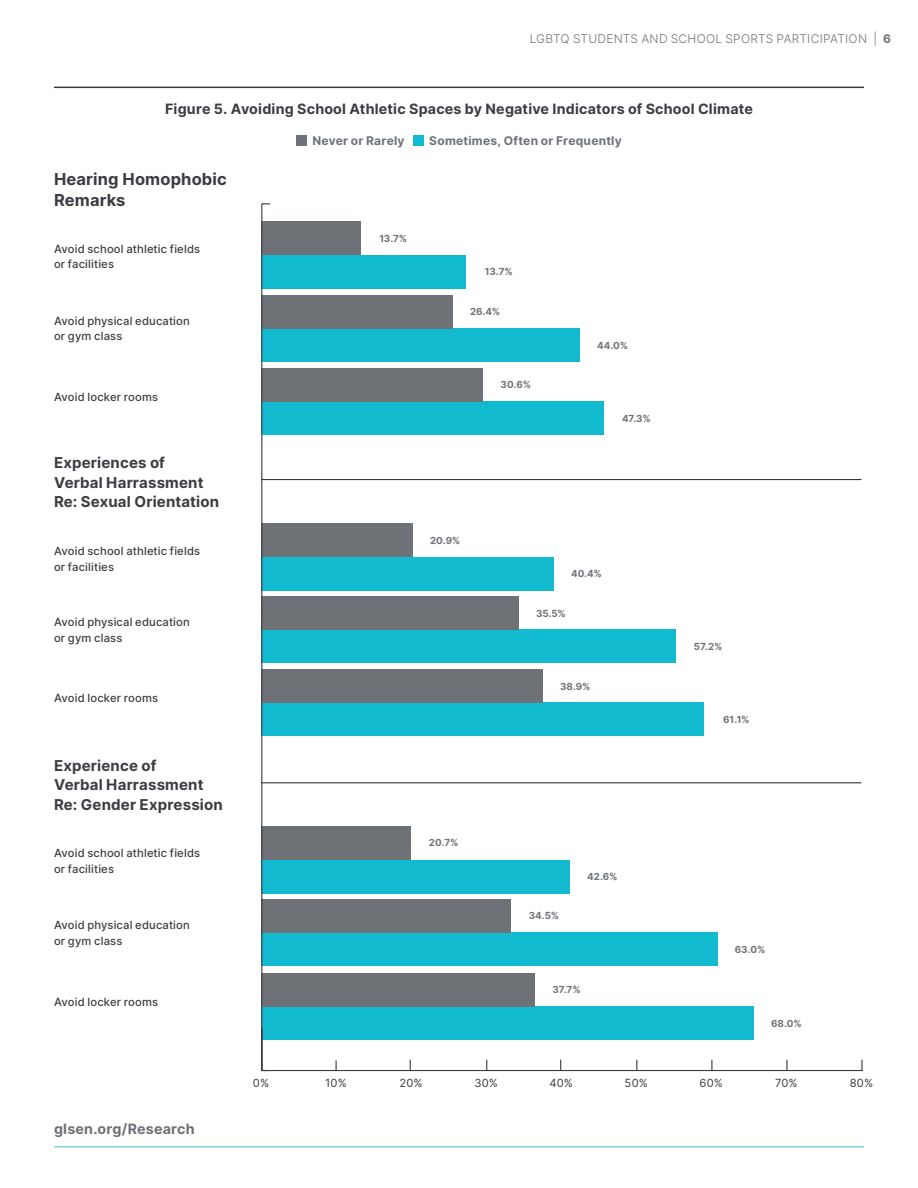
<style>
.page{position:relative;width:918px;height:1188px;background:#fff}
.page>*{position:absolute;margin:0;border:0;box-sizing:border-box;transform-origin:0 0}
.t1{font:700 16.5px/21px "Inter";letter-spacing:.01em;color:#3b3d42}
.t2{font:700 15px/19.5px "Inter";letter-spacing:.01em;color:#3b3d42}
.t3{font:700 14.25px "Inter";letter-spacing:.015em;color:#3b3d42}
.t4{font:700 14.25px "Inter";letter-spacing:.01em;color:#6e7277}
.t5{font:300 12px "Inter";letter-spacing:.02em;color:#6e7277}
.t6{font:700 12px "Inter";letter-spacing:.02em;color:#6e7277}
.t7{font:500 11.25px/15.8px "Inter";letter-spacing:.01em;color:#3b3d42}
.t8{font:11.25px "Inter";letter-spacing:.02em;color:#3b3d42}
.t9{font:700 9.75px "Inter";color:#6e7277}
.s1{font-weight:700}
</style>
<div class="page">
<hr style="left:54px;top:1146px;width:810px;height:2px;background:#80d2e4">
<hr style="left:54px;top:87px;width:810px;height:1px;background:#3b3d42">
<div style="left:296px;top:135px;width:11px;height:10px;background:#6e7277"></div>
<div style="left:413px;top:135px;width:11px;height:10px;background:#12bad0"></div>
<div style="left:261px;top:1007px;width:493px;height:33px;background:#12bad0"></div>
<div style="left:261px;top:973px;width:273px;height:34px;background:#6e7277"></div>
<div style="left:261px;top:933px;width:457px;height:33px;background:#12bad0"></div>
<div style="left:261px;top:899px;width:250px;height:34px;background:#6e7277"></div>
<div style="left:261px;top:860px;width:309px;height:33px;background:#12bad0"></div>
<div style="left:261px;top:826px;width:150px;height:34px;background:#6e7277"></div>
<div style="left:261px;top:702px;width:443px;height:34px;background:#12bad0"></div>
<div style="left:261px;top:669px;width:282px;height:34px;background:#6e7277"></div>
<div style="left:261px;top:630px;width:415px;height:33px;background:#12bad0"></div>
<div style="left:261px;top:596px;width:257px;height:34px;background:#6e7277"></div>
<div style="left:261px;top:557px;width:293px;height:33px;background:#12bad0"></div>
<div style="left:261px;top:524px;width:152px;height:33px;background:#6e7277"></div>
<div style="left:261px;top:402px;width:343px;height:33px;background:#12bad0"></div>
<div style="left:261px;top:368px;width:222px;height:34px;background:#6e7277"></div>
<div style="left:261px;top:328px;width:319px;height:34px;background:#12bad0"></div>
<div style="left:261px;top:295px;width:191px;height:33px;background:#6e7277"></div>
<div style="left:261px;top:255px;width:205px;height:34px;background:#12bad0"></div>
<div style="left:261px;top:221px;width:99px;height:34px;background:#6e7277"></div>
<hr style="left:262px;top:1070px;width:601px;height:1px;background:#3b3d42">
<hr style="left:261px;top:204px;width:1px;height:867px;background:#3b3d42">
<svg style="left:786px;top:1060px;width:2px;height:10px"></svg>
<svg style="left:861px;top:1060px;width:2px;height:10px"></svg>
<hr style="left:261px;top:479px;width:600px;height:1px;background:#231f20">
<hr style="left:261px;top:783px;width:600px;height:1px;background:#231f20">
<p class="t5" style="left:530px;top:30px;width:363px">LGBTQ STUDENTS AND SCHOOL SPORTS PARTICIPATION | <span class="s1">6</span></p>
<p class="t3" style="left:165px;top:98px;width:589px">Figure 5. Avoiding School Athletic Spaces by Negative Indicators of School Climate</p>
<p class="t6" style="left:312px;top:132px;width:94px">Never or Rarely</p>
<p class="t6" style="left:429px;top:132px;width:194px">Sometimes, Often or Frequently</p>
<h1 class="t1" style="left:54px;top:168px;width:174px">Hearing Homophobic<br>Remarks</h1>
<p class="t7" style="left:54px;top:240px;width:148px">Avoid school athletic fields or facilities</p>
<p class="t7" style="left:54px;top:312px;width:137px">Avoid physical education or gym class</p>
<p class="t7" style="left:54px;top:389px;width:106px">Avoid locker rooms</p>
<h2 class="t2" style="left:54px;top:453px;width:167px">Experiences of<br>Verbal Harrassment<br>Re: Sexual Orientation</h2>
<p class="t7" style="left:54px;top:543px;width:148px">Avoid school athletic fields or facilities</p>
<p class="t7" style="left:54px;top:614px;width:137px">Avoid physical education or gym class</p>
<p class="t7" style="left:54px;top:690px;width:106px">Avoid locker rooms</p>
<h2 class="t2" style="left:54px;top:755px;width:170px">Experience of<br>Verbal Harrassment<br>Re: Gender Expression</h2>
<p class="t7" style="left:54px;top:845px;width:148px">Avoid school athletic fields or facilities</p>
<p class="t7" style="left:54px;top:917px;width:137px">Avoid physical education or gym class</p>
<p class="t7" style="left:54px;top:994px;width:106px">Avoid locker rooms</p>
<p class="t4" style="left:54px;top:1118px;width:142px">glsen.org/Research</p>
<p class="t9" style="left:379px;top:231px;width:29px">13.7%</p>
<p class="t9" style="left:485px;top:264px;width:29px">13.7%</p>
<p class="t9" style="left:470px;top:304px;width:32px">26.4%</p>
<p class="t9" style="left:501px;top:378px;width:32px">30.6%</p>
<p class="t9" style="left:597px;top:338px;width:33px">44.0%</p>
<p class="t9" style="left:622px;top:411px;width:30px">47.3%</p>
<p class="t9" style="left:430px;top:533px;width:32px">20.9%</p>
<p class="t9" style="left:571px;top:566px;width:32px">40.4%</p>
<p class="t9" style="left:536px;top:606px;width:31px">35.5%</p>
<p class="t9" style="left:560px;top:679px;width:32px">38.9%</p>
<p class="t9" style="left:694px;top:639px;width:30px">57.2%</p>
<p class="t9" style="left:723px;top:712px;width:28px">61.1%</p>
<p class="t9" style="left:429px;top:836px;width:31px">20.7%</p>
<p class="t9" style="left:529px;top:909px;width:32px">34.5%</p>
<p class="t9" style="left:587px;top:869px;width:32px">42.6%</p>
<p class="t9" style="left:553px;top:983px;width:30px">37.7%</p>
<p class="t9" style="left:735px;top:942px;width:32px">63.0%</p>
<p class="t9" style="left:771px;top:1016px;width:32px">68.0%</p>
<p class="t8" style="left:253px;top:1075px;width:18px">0%</p>
<p class="t8" style="left:325px;top:1075px;width:23px">10%</p>
<p class="t8" style="left:400px;top:1075px;width:25px">20%</p>
<p class="t8" style="left:474px;top:1075px;width:25px">30%</p>
<p class="t8" style="left:549px;top:1075px;width:25px">40%</p>
<p class="t8" style="left:625px;top:1075px;width:25px">50%</p>
<p class="t8" style="left:700px;top:1075px;width:25px">60%</p>
<p class="t8" style="left:775px;top:1075px;width:24px">70%</p>
<p class="t8" style="left:850px;top:1075px;width:25px">80%</p>
</div>
